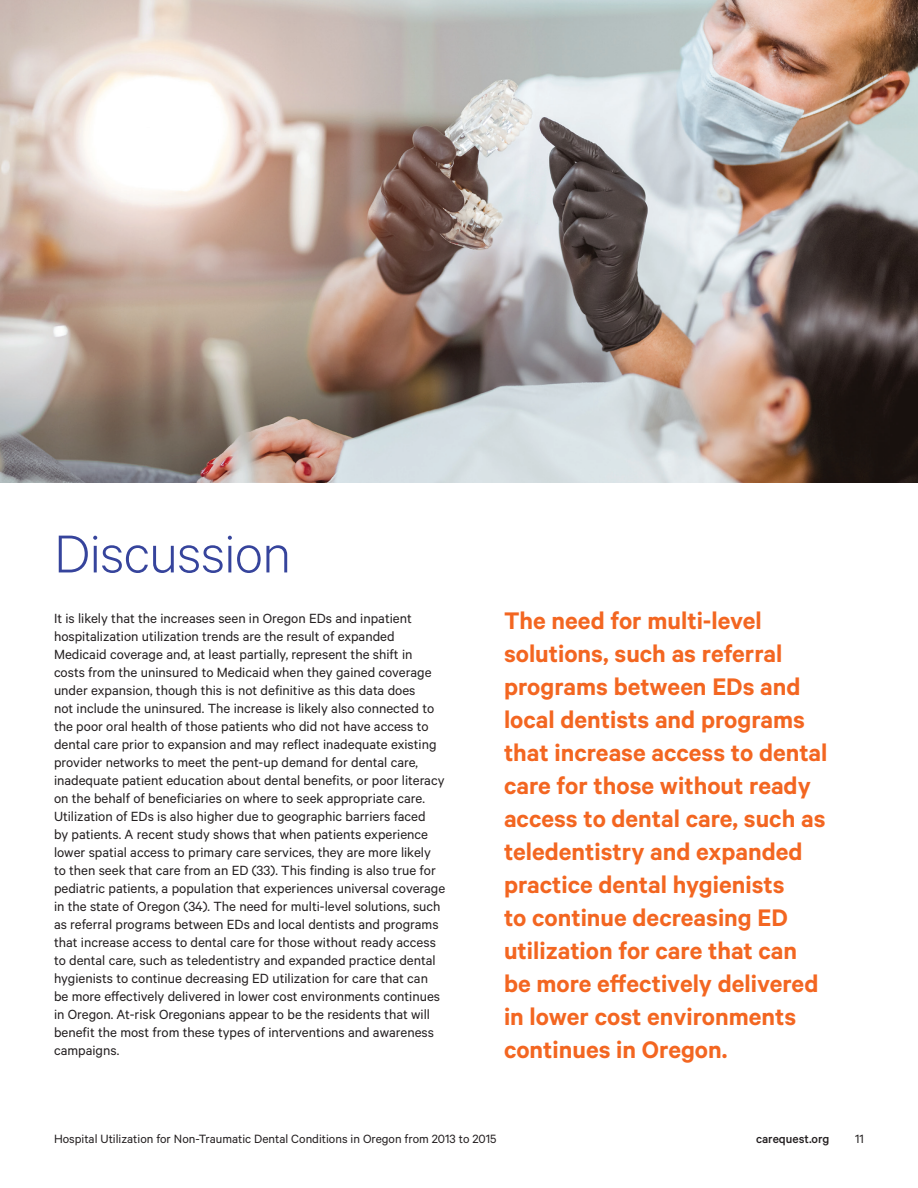
<style>
.page{position:relative;width:918px;height:1188px;background:#fff}
.page>*{position:absolute;margin:0;border:0;box-sizing:border-box;transform-origin:0 0}
.t1{font:300 60px "Calibre";letter-spacing:-.01em;color:#36449c}
.t2{font:600 27px/33px "Calibre";color:#f36621}
.t3{font:15px/18px "Calibre";color:#231f20}
.t4{font:13.5px "Calibre";color:#231f20}
.t5{font:500 13.5px "Calibre";color:#231f20}
</style>
<div class="page">
<img style="left:0;top:0;width:918px;height:483px">
<h1 class="t1" style="left:54px;top:519px;width:239px">Discussion</h1>
<p class="t3" style="left:54px;top:609px;width:393px">It is likely that the increases seen in Oregon EDs and inpatient hospitalization utilization trends are the result of expanded Medicaid coverage and, at least partially, represent the shift in costs from the uninsured to Medicaid when they gained coverage under expansion, though this is not definitive as this data does<br>not include the uninsured. The increase is likely also connected to the poor oral health of those patients who did not have access to dental care prior to expansion and may reflect inadequate existing provider networks to meet the pent-up demand for dental care, inadequate patient education about dental benefits, or poor literacy on the behalf of beneficiaries on where to seek appropriate care.<br>Utilization of EDs is also higher due to geographic barriers faced<br>by patients. A recent study shows that when patients experience lower spatial access to primary care services, they are more likely to then seek that care from an ED (33). This finding is also true for pediatric patients, a population that experiences universal coverage in the state of Oregon (34). The need for multi-level solutions, such as referral programs between EDs and local dentists and programs that increase access to dental care for those without ready access to dental care, such as teledentistry and expanded practice dental hygienists to continue decreasing ED utilization for care that can be more effectively delivered in lower cost environments continues in Oregon. At-risk Oregonians appear to be the residents that will benefit the most from these types of interventions and awareness campaigns.</p>
<p class="t2" style="left:504px;top:603px;width:325px">The need for multi-level solutions, such as referral programs between EDs and local dentists and programs that increase access to dental care for those without ready access to dental care, such as teledentistry and expanded practice dental hygienists<br>to continue decreasing ED utilization for care that can be more effectively delivered in lower cost environments continues in Oregon.</p>
<p class="t4" style="left:54px;top:1131px;width:444px">Hospital Utilization for Non-Traumatic Dental Conditions in Oregon from 2013 to 2015</p>
<p class="t5" style="left:756px;top:1131px;width:75px">carequest.org</p>
<p class="t4" style="left:855px;top:1131px;width:10px">11</p>
</div>
